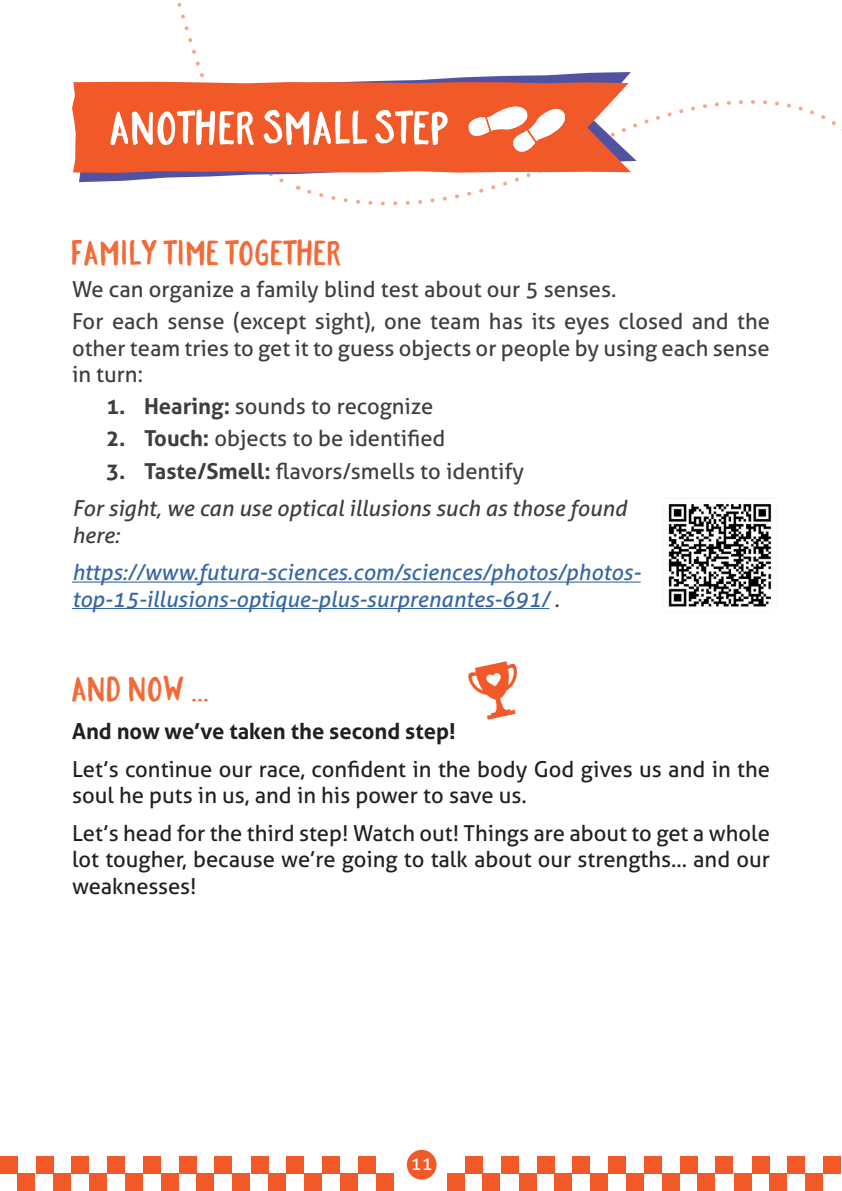
<style>
.page{position:relative;width:842px;height:1191px;background:#fff}
.page>*{position:absolute;margin:0;border:0;box-sizing:border-box;transform-origin:0 0}
.t1{font:54px "Toolbox Hunterswood";color:#fff}
.t2{font:40px "Toolbox Hunterswood";color:#f26a37}
.t3{font:22px/26.4px "Aller";color:#3e3e3f;text-align:justify}
.t4{font:22px/26.4px "Aller";color:#231f20}
.t5{font:italic 22px/26.4px "Aller";color:#3667a4}
.t6{font:italic 22px/26.4px "Aller";color:#3e3e3f}
.t7{font:700 22px "Aller";color:#231f20}
.t8{font:18px "Aller";color:#fff}
.s1{font-weight:700}
.s2{color:#3e3e3f}
</style>
<div class="page">
<div style="left:407px;top:1149px;width:30px;height:30px;background:#f15929;border-radius:50%"></div>
<svg style="left:72px;top:82px;width:31px;height:91px;background:#f1653a"></svg>
<svg style="left:103px;top:2px;width:739px;height:204px"></svg>
<hr style="left:72px;top:581px;width:569px;height:1px;background:#3667a4">
<hr style="left:72px;top:608px;width:477px;height:1px;background:#3667a4">
<div style="left:53px;top:1173px;width:18px;height:18px;background:#f15929"></div>
<div style="left:125px;top:1173px;width:17px;height:18px;background:#f15929"></div>
<div style="left:197px;top:1173px;width:17px;height:18px;background:#f15929"></div>
<div style="left:268px;top:1173px;width:17px;height:18px;background:#f15929"></div>
<div style="left:340px;top:1173px;width:17px;height:18px;background:#f15929"></div>
<div style="left:0;top:1156px;width:17px;height:17px;background:#f15929"></div>
<div style="left:71px;top:1156px;width:18px;height:17px;background:#f15929"></div>
<div style="left:143px;top:1156px;width:17px;height:17px;background:#f15929"></div>
<div style="left:215px;top:1156px;width:17px;height:17px;background:#f15929"></div>
<div style="left:286px;top:1156px;width:18px;height:17px;background:#f15929"></div>
<div style="left:358px;top:1156px;width:17px;height:17px;background:#f15929"></div>
<div style="left:18px;top:1173px;width:17px;height:18px;background:#f15929"></div>
<div style="left:89px;top:1173px;width:18px;height:18px;background:#f15929"></div>
<div style="left:161px;top:1173px;width:17px;height:18px;background:#f15929"></div>
<div style="left:233px;top:1173px;width:17px;height:18px;background:#f15929"></div>
<div style="left:304px;top:1173px;width:18px;height:18px;background:#f15929"></div>
<div style="left:376px;top:1173px;width:17px;height:18px;background:#f15929"></div>
<div style="left:36px;top:1156px;width:17px;height:17px;background:#f15929"></div>
<div style="left:108px;top:1156px;width:17px;height:17px;background:#f15929"></div>
<div style="left:179px;top:1156px;width:18px;height:17px;background:#f15929"></div>
<div style="left:251px;top:1156px;width:17px;height:17px;background:#f15929"></div>
<div style="left:322px;top:1156px;width:18px;height:17px;background:#f15929"></div>
<div style="left:483px;top:1173px;width:17px;height:18px;background:#f15929"></div>
<div style="left:554px;top:1173px;width:18px;height:18px;background:#f15929"></div>
<div style="left:626px;top:1173px;width:17px;height:18px;background:#f15929"></div>
<div style="left:698px;top:1173px;width:17px;height:18px;background:#f15929"></div>
<div style="left:769px;top:1173px;width:18px;height:18px;background:#f15929"></div>
<div style="left:501px;top:1156px;width:17px;height:17px;background:#f15929"></div>
<div style="left:572px;top:1156px;width:18px;height:17px;background:#f15929"></div>
<div style="left:644px;top:1156px;width:17px;height:17px;background:#f15929"></div>
<div style="left:716px;top:1156px;width:17px;height:17px;background:#f15929"></div>
<div style="left:787px;top:1156px;width:18px;height:17px;background:#f15929"></div>
<div style="left:447px;top:1173px;width:18px;height:18px;background:#f15929"></div>
<div style="left:519px;top:1173px;width:17px;height:18px;background:#f15929"></div>
<div style="left:591px;top:1173px;width:17px;height:18px;background:#f15929"></div>
<div style="left:662px;top:1173px;width:17px;height:18px;background:#f15929"></div>
<div style="left:734px;top:1173px;width:17px;height:18px;background:#f15929"></div>
<div style="left:805px;top:1173px;width:18px;height:18px;background:#f15929"></div>
<div style="left:465px;top:1156px;width:18px;height:17px;background:#f15929"></div>
<div style="left:537px;top:1156px;width:17px;height:17px;background:#f15929"></div>
<div style="left:609px;top:1156px;width:17px;height:17px;background:#f15929"></div>
<div style="left:680px;top:1156px;width:18px;height:17px;background:#f15929"></div>
<div style="left:752px;top:1156px;width:17px;height:17px;background:#f15929"></div>
<div style="left:824px;top:1156px;width:17px;height:17px;background:#f15929"></div>
<svg style="left:468px;top:661px;width:49px;height:58px"></svg>
<img style="left:664px;top:498px;width:112px;height:109px">
<p class="t1" style="left:110px;top:97px;width:341px">ANOTHER SMALL STEP</p>
<p class="t2" style="left:72px;top:230px;width:272px">FAMILY TIME TOGETHER</p>
<p class="t3" style="left:72px;top:276px;width:546px">We can organize a family blind test about our 5 senses.</p>
<p class="t3" style="left:72px;top:308px;width:699px">For each sense (except sight), one team has its eyes closed and the other team tries to get it to guess objects or people by using each sense in turn:</p>
<p class="t3" style="left:106px;top:393px;width:329px"><span class="s1">1. Hearing:</span> sounds to recognize</p>
<p class="t3" style="left:106px;top:425px;width:341px"><span class="s1">2. Touch:</span> objects to be identified</p>
<p class="t3" style="left:106px;top:457px;width:420px"><span class="s1">3. Taste/Smell:</span> flavors/smells to identify</p>
<p class="t6" style="left:72px;top:495px;width:556px">For sight, we can use optical illusions such as those found here:</p>
<p class="t5" style="left:72px;top:559px;width:570px">https://www.futura-sciences.com/sciences/photos/photos&shy;top-15-illusions-optique-plus-surprenantes-691/ <span class="s2">.</span></p>
<p class="t2" style="left:72px;top:666px;width:139px">AND NOW ...</p>
<p class="t7" style="left:72px;top:717px;width:385px">And now we’ve taken the second step!</p>
<p class="t4" style="left:72px;top:755px;width:699px">Let’s continue our race, confident in the body God gives us and in the soul he puts in us, and in his power to save us.</p>
<p class="t4" style="left:72px;top:819px;width:699px;text-align:justify">Let’s head for the third step! Watch out! Things are about to get a whole lot tougher, because we’re going to talk about our strengths... and our weaknesses!</p>
<p class="t8" style="left:411px;top:1152px;width:23px">11</p>
</div>
